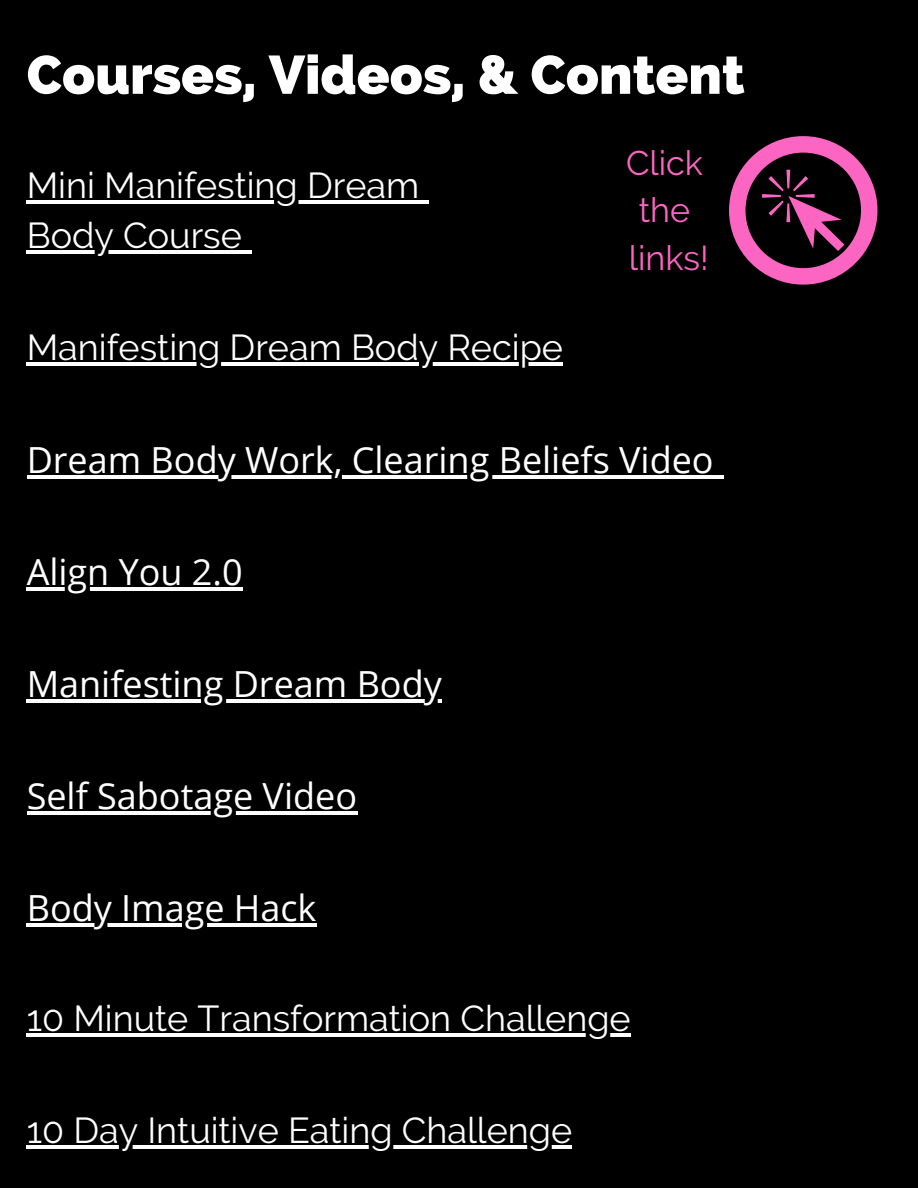
<style>
.page{position:relative;width:918px;height:1188px;background:#000}
.page>*{position:absolute;margin:0;border:0;box-sizing:border-box;transform-origin:0 0}
.t1{font:800 54px "Raleway";color:#fff}
.t2{font:36px/49.5px "Raleway";color:#fff}
.t3{font:36px "Open Sans";color:#fff}
.t4{font:34.05px/47.7px "Raleway";color:#fd65c3}
</style>
<div class="page">
<svg style="left:729px;top:136px;width:149px;height:149px"></svg>
<hr style="left:27px;top:200px;width:392px;height:4px;background:#fff">
<svg style="left:419px;top:200px;width:9px;height:4px"></svg>
<hr style="left:27px;top:250px;width:215px;height:3px;background:#fff">
<svg style="left:242px;top:250px;width:9px;height:3px"></svg>
<hr style="left:27px;top:475px;width:687px;height:3px;background:#fff">
<svg style="left:714px;top:475px;width:10px;height:3px"></svg>
<hr style="left:27px;top:362px;width:536px;height:3px;background:#fff">
<hr style="left:27px;top:587px;width:216px;height:3px;background:#fff">
<hr style="left:27px;top:699px;width:415px;height:3px;background:#fff">
<hr style="left:27px;top:811px;width:330px;height:3px;background:#fff">
<hr style="left:27px;top:923px;width:290px;height:3px;background:#fff">
<hr style="left:27px;top:1034px;width:604px;height:3px;background:#fff">
<hr style="left:27px;top:1146px;width:545px;height:3px;background:#fff">
<h1 class="t1" style="left:27px;top:43px;width:720px">Courses, Videos, &amp; Content</h1>
<p class="t2" style="left:27px;top:161px;width:394px">Mini Manifesting Dream<br>Body Course</p>
<p class="t2" style="left:27px;top:322px;width:538px">Manifesting Dream Body Recipe</p>
<p class="t4" style="left:626px;top:139px;width:84px">Click the links!</p>
<p class="t3" style="left:27px;top:434px;width:688px">Dream Body Work, Clearing Beliefs Video</p>
<p class="t3" style="left:27px;top:546px;width:217px">Align You 2.0</p>
<p class="t3" style="left:27px;top:658px;width:417px">Manifesting Dream Body</p>
<p class="t3" style="left:27px;top:770px;width:332px">Self Sabotage Video</p>
<p class="t3" style="left:27px;top:882px;width:291px">Body Image Hack</p>
<p class="t2" style="left:27px;top:994px;width:606px">10 Minute Transformation Challenge</p>
<p class="t2" style="left:27px;top:1106px;width:547px">10 Day Intuitive Eating Challenge</p>
</div>
